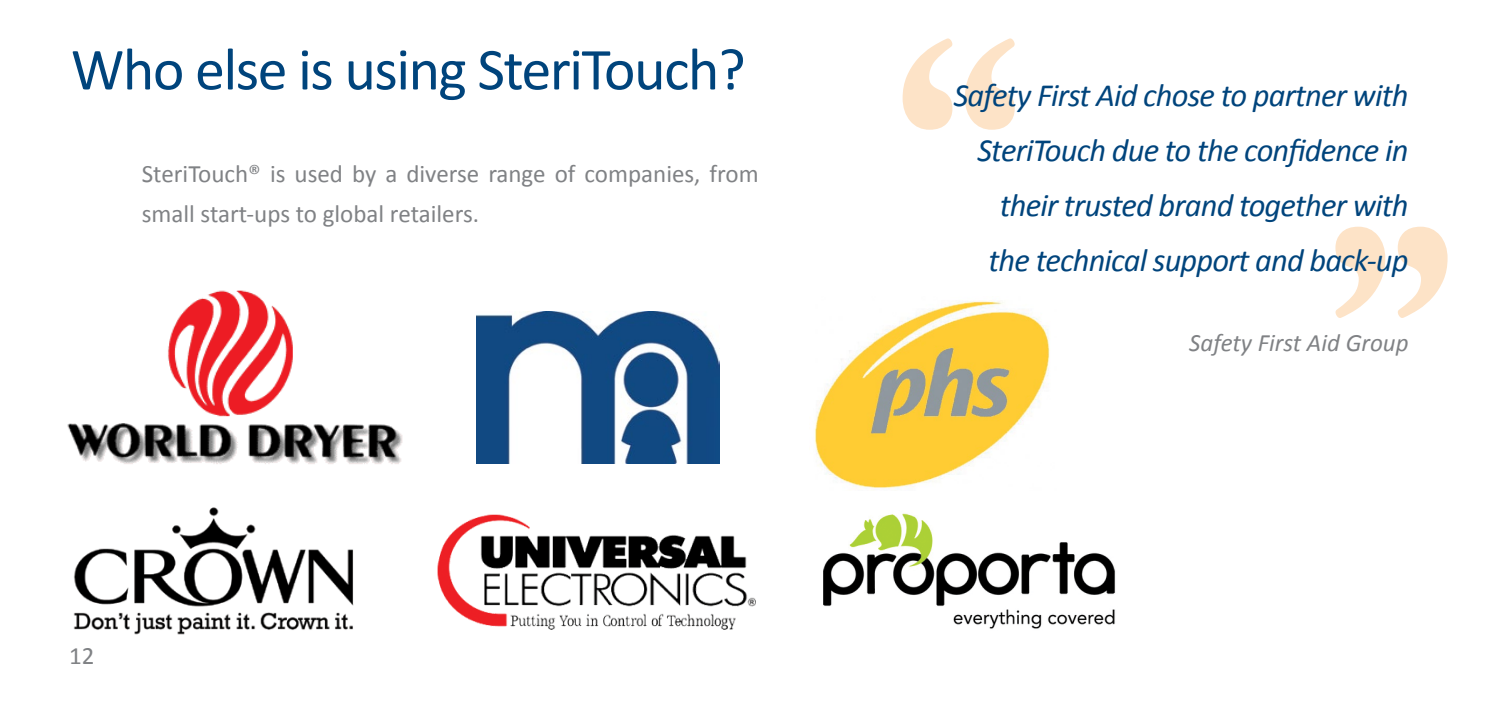
<style>
.page{position:relative;width:1489px;height:702px;background:#fff}
.page>*{position:absolute;margin:0;border:0;box-sizing:border-box;transform-origin:0 0}
.t1{font:375px "Plantagenet Cherokee";color:#f78e1e}
.t2{font:60px "Calibri";letter-spacing:-.025em;color:#00447c}
.t3{font:italic 32.5px/55px "Calibri";letter-spacing:-.025em;color:#00447c;text-align:right}
.t4{font:25px/40px "Calibri";color:#808285}
.t5{font:italic 25px "Calibri";color:#808285}
</style>
<div class="page">
<img style="left:67px;top:290px;width:336px;height:174px">
<img style="left:73px;top:507px;width:281px;height:128px">
<img style="left:476px;top:312px;width:243px;height:151px">
<img style="left:437px;top:514px;width:319px;height:116px">
<img style="left:815px;top:301px;width:235px;height:188px">
<img style="left:823px;top:513px;width:293px;height:116px">
<h2 class="t2" style="left:71px;top:32px;width:676px">Who else is using SteriTouch?</h2>
<p class="t4" style="left:142px;top:152px;width:618px">SteriTouch® is used by a diverse range of companies, from small start-ups to global retailers.</p>
<p class="t4" style="left:69px;top:634px;width:27px">12</p>
<h1 class="t1" style="left:890px;top:-59px;width:135px">“</h1>
<p class="t3" style="left:953px;top:66px;width:456px">Safety First Aid chose to partner with</p>
<p class="t3" style="left:977px;top:121px;width:432px">SteriTouch due to the confidence in their trusted brand together with the technical support and back-up</p>
<h1 class="t1" style="left:1459px;top:415px;width:135px;rotate:-180deg">“</h1>
<p class="t5" style="left:1189px;top:327px;width:221px">Safety First Aid Group</p>
</div>
